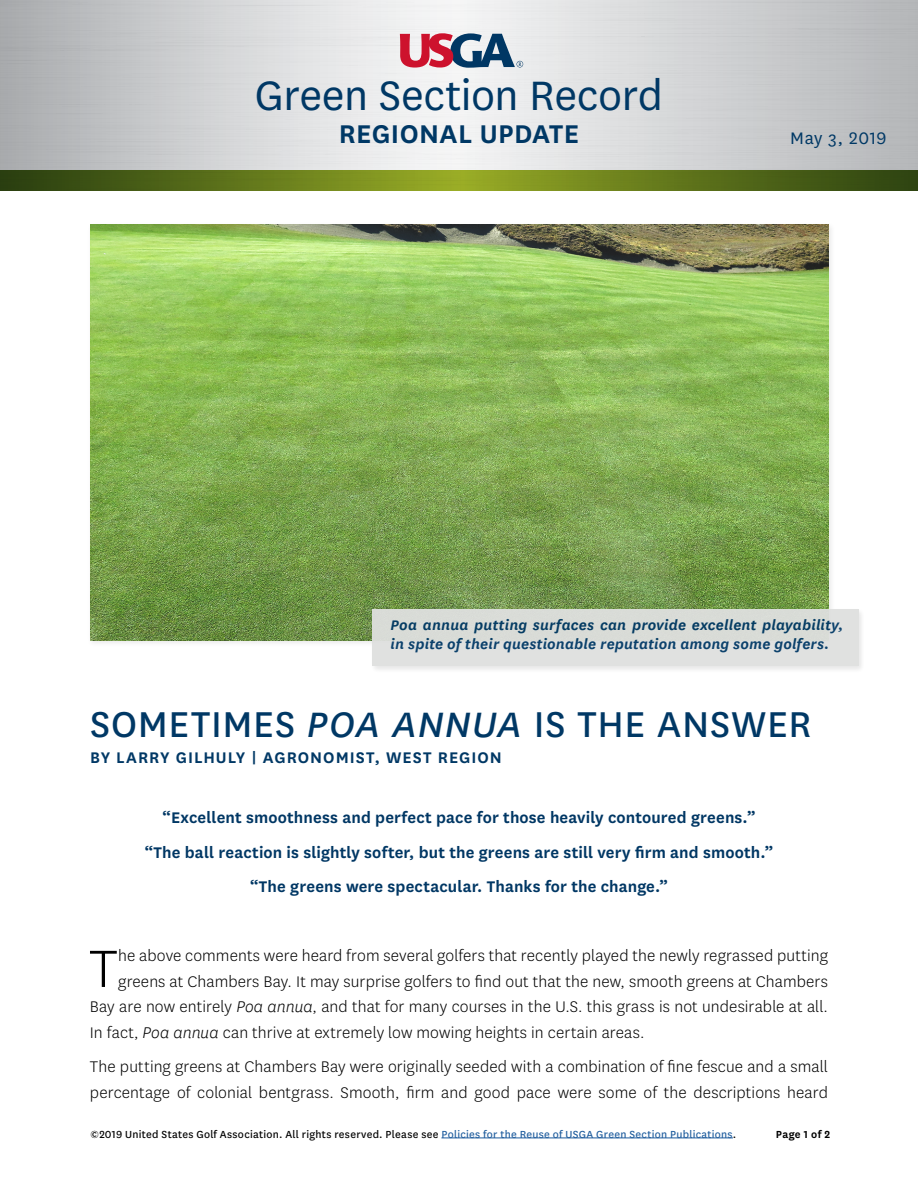
<style>
.page{position:relative;width:918px;height:1188px;background:#fff}
.page>*{position:absolute;margin:0;border:0;box-sizing:border-box;transform-origin:0 0}
.t1{font:300 61.35px "National";color:#000}
.t2{font:48px "National";letter-spacing:-.01em;color:#003865}
.t3{font:42px "National";letter-spacing:.02em;color:#003865}
.t4{font:600 30px "National";letter-spacing:.01em;color:#003865}
.t5{font:19.5px "National";letter-spacing:.035em;color:#003865}
.t6{font:300 18px/25.5px "National";letter-spacing:.005em;color:#000}
.t7{font:600 18px/34.5px "National";letter-spacing:.01em;color:#003764;text-align:center}
.t8{font:600 18px "National";letter-spacing:.055em;color:#003865}
.t9{font:italic 600 16.5px/18.8px "National";letter-spacing:.01em;color:#003865}
.t10{font:12px "National";letter-spacing:.02em;color:#000}
.t11{font:600 12px "National";letter-spacing:.035em;color:#000}
.s1{font-style:italic}
.s2{color:#215e9e}
</style>
<div class="page">
<svg style="left:0;top:0;width:918px;height:191px"></svg>
<svg style="left:0;top:171px;width:918px;height:19px"></svg>
<div style="left:87px;top:222px;width:749px;height:426px;background:#000;opacity:.09"></div>
<img style="left:90px;top:225px;width:739px;height:415px">
<div style="left:369px;top:606px;width:497px;height:67px;background:#000;opacity:.11"></div>
<div style="left:373px;top:609px;width:486px;height:57px;background:#dfe0df"></div>
<hr style="left:441px;top:1138px;width:292px;height:1px;background:#215e9e">
<h2 class="t2" style="left:255px;top:64px;width:410px">Green Section Record</h2>
<h3 class="t4" style="left:339px;top:113px;width:242px">REGIONAL UPDATE</h3>
<p class="t5" style="left:790px;top:126px;width:98px">May 3, 2019</p>
<p class="t9" style="left:391px;top:615px;width:454px">Poa annua putting surfaces can provide excellent playability, in spite of their questionable reputation among some golfers.</p>
<h3 class="t3" style="left:90px;top:696px;width:723px">SOMETIMES <span class="s1">POA ANNUA</span> IS THE ANSWER</h3>
<p class="t8" style="left:90px;top:745px;width:413px">BY LARRY GILHULY | AGRONOMIST, WEST REGION</p>
<p class="t7" style="left:145px;top:800px;width:630px">“Excellent smoothness and perfect pace for those heavily contoured greens.” “The ball reaction is slightly softer, but the greens are still very firm and smooth.” “The greens were spectacular. Thanks for the change.”</p>
<h1 class="t1" style="left:89px;top:930px;width:30px">T</h1>
<p class="t6" style="left:118px;top:943px;width:711px">he above comments were heard from several golfers that recently played the newly regrassed putting</p>
<p class="t6" style="left:118px;top:968px;width:711px">greens at Chambers Bay. It may surprise golfers to find out that the new, smooth greens at Chambers</p>
<p class="t6" style="left:90px;top:994px;width:739px">Bay are now entirely <span class="s1">Poa annua</span>, and that for many courses in the U.S. this grass is not undesirable at all.</p>
<p class="t6" style="left:90px;top:1019px;width:556px">In fact, <span class="s1">Poa annua</span> can thrive at extremely low mowing heights in certain areas.</p>
<p class="t6" style="left:90px;top:1054px;width:740px">The putting greens at Chambers Bay were originally seeded with a combination of fine fescue and a small percentage of colonial bentgrass. Smooth, firm and good pace were some of the descriptions heard</p>
<p class="t10" style="left:91px;top:1126px;width:647px">©2019 United States Golf Association. All rights reserved. Please see <span class="s2">Policies for the Reuse of USGA Green Section Publications</span>.</p>
<p class="t11" style="left:776px;top:1126px;width:56px">Page 1 of 2</p>
</div>
